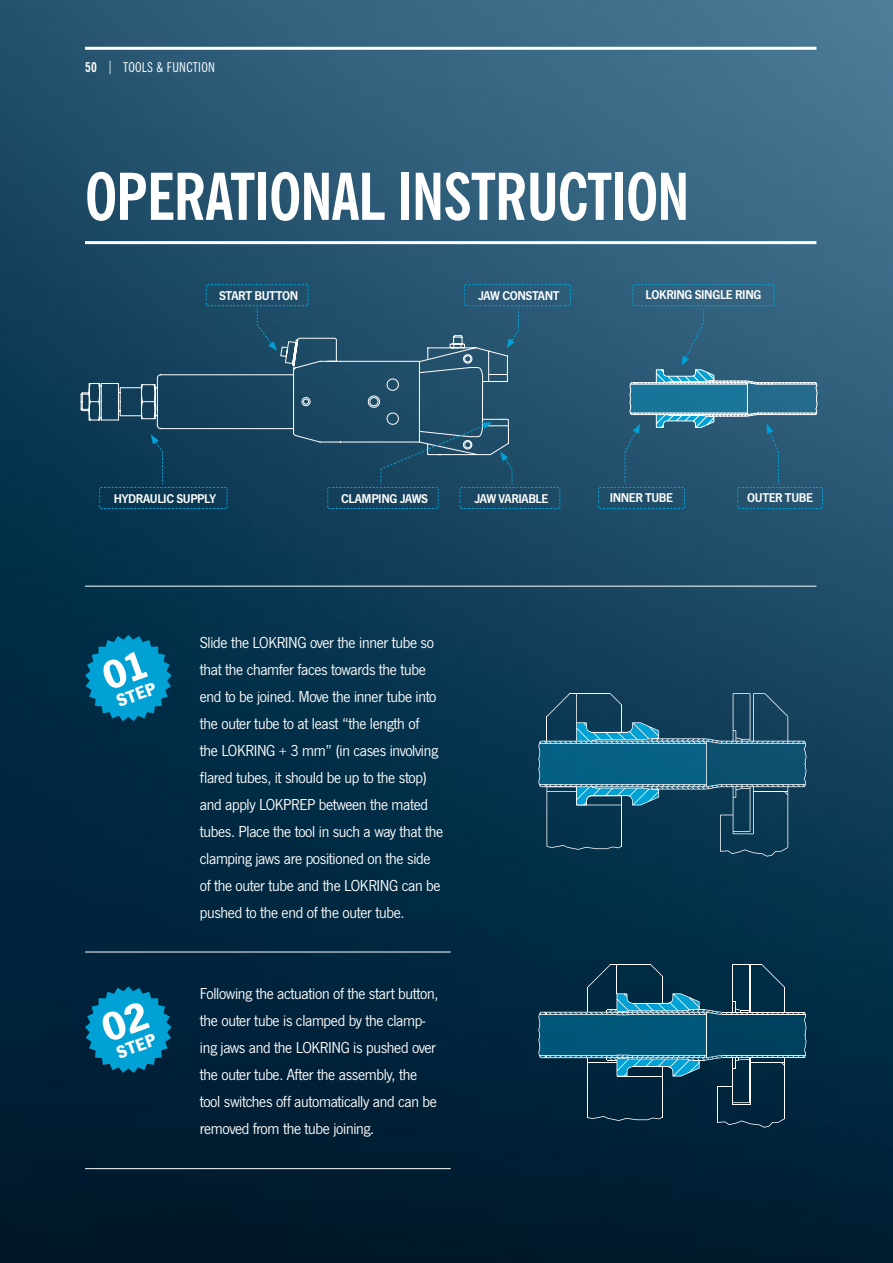
<style>
.page{position:relative;width:893px;height:1263px;background:#fff}
.page>*{position:absolute;margin:0;border:0;box-sizing:border-box;transform-origin:0 0}
.t1{font:700 condensed 64.5px "News Gothic BT";letter-spacing:-.02em;color:#fff}
.t2{font:700 18.45px "News Gothic T";color:#fff}
.t3{font:16.5px/27px "News Gothic T";letter-spacing:-.02em;color:#fff}
.t4{font:condensed 13.5px "News Gothic BT";letter-spacing:.02em;color:#fff}
.t5{font:600 13.2px "News Gothic T";letter-spacing:-.03em;color:#fff}
.s1{font-weight:700}
</style>
<div class="page">
<img style="left:0;top:0;width:893px;height:1263px">
<hr style="left:587px;top:1058px;width:1px;height:59px;background:#fff">
<hr style="left:617px;top:1076px;width:45px;height:1px;background:#fff">
<hr style="left:662px;top:1067px;width:1px;height:50px;background:#fff">
<svg style="left:587px;top:1116px;width:75px;height:5px"></svg>
<hr style="left:749px;top:1058px;width:1px;height:45px;background:#fff">
<hr style="left:750px;top:1058px;width:1px;height:47px;background:#fff">
<hr style="left:784px;top:1058px;width:1px;height:60px;background:#fff">
<svg style="left:718px;top:1086px;width:14px;height:1px"></svg>
<hr style="left:717px;top:1086px;width:1px;height:36px;background:#fff">
<hr style="left:732px;top:1058px;width:1px;height:47px;background:#fff">
<svg style="left:733px;top:1102px;width:17px;height:3px"></svg>
<svg style="left:717px;top:1118px;width:68px;height:10px"></svg>
<svg style="left:538px;top:964px;width:268px;height:112px;background:#134d68"></svg>
<svg style="left:80px;top:0;width:429px;height:456px;background:#295671"></svg>
<div style="left:464px;top:284px;width:107px;height:64px;background:#2a5875"></div>
<svg style="left:206px;top:284px;width:103px;height:67px;background:#1e4f6a"></svg>
<svg style="left:598px;top:284px;width:225px;height:225px;background:#2e627e"></svg>
<div style="left:99px;top:434px;width:129px;height:75px;background:#0b3a54"></div>
<svg style="left:327px;top:422px;width:234px;height:87px;background:#1f4d68"></svg>
<svg style="left:538px;top:693px;width:268px;height:164px;background:#174f6b"></svg>
<hr style="left:85px;top:241px;width:731px;height:3px;background:#fff">
<hr style="left:85px;top:47px;width:731px;height:3px;background:#fff">
<hr style="left:85px;top:586px;width:731px;height:1px;background:#fff">
<hr style="left:85px;top:952px;width:366px;height:1px;background:#fff">
<hr style="left:85px;top:1168px;width:366px;height:1px;background:#fff">
<svg style="left:85px;top:635px;width:87px;height:86px;background:#007ea9"></svg>
<svg style="left:85px;top:986px;width:87px;height:87px;background:#007aa5"></svg>
<p class="t4" style="left:85px;top:59px;width:131px"><span class="s1">50</span> | TOOLS &amp; FUNCTION</p>
<h1 class="t1" style="left:85px;top:157px;width:606px">OPERATIONAL INSTRUCTION</h1>
<p class="t5" style="left:219px;top:288px;width:81px">START BUTTON</p>
<p class="t5" style="left:478px;top:288px;width:83px">JAW CONSTANT</p>
<p class="t5" style="left:646px;top:287px;width:117px">LOKRING SINGLE RING</p>
<p class="t5" style="left:114px;top:490px;width:104px">HYDRAULIC SUPPLY</p>
<p class="t5" style="left:341px;top:490px;width:89px">CLAMPING JAWS</p>
<p class="t5" style="left:474px;top:490px;width:76px">JAW VARIABLE</p>
<p class="t5" style="left:610px;top:490px;width:65px">INNER TUBE</p>
<p class="t5" style="left:747px;top:490px;width:67px">OUTER TUBE</p>
<p class="t2" style="left:113px;top:691px;width:43px;rotate:-20deg">STEP</p>
<p class="t2" style="left:113px;top:1043px;width:43px;rotate:-20deg">STEP</p>
<p class="t3" style="left:200px;top:628px;width:245px">Slide the LOKRING over the inner tube so that the chamfer faces towards the tube end to be joined. Move the inner tube into the outer tube to at least “the length of<br>the LOKRING + 3 mm” (in cases involving flared tubes, it should be up to the stop) and apply LOKPREP between the mated tubes. Place the tool in such a way that the clamping jaws are positioned on the side of the outer tube and the LOKRING can be pushed to the end of the outer tube.</p>
<p class="t3" style="left:200px;top:980px;width:240px">Following the actuation of the start button, the outer tube is clamped by the clamp&shy;ing jaws and the LOKRING is pushed over the outer tube. After the assembly, the tool switches off automatically and can be removed from the tube joining.</p>
</div>
